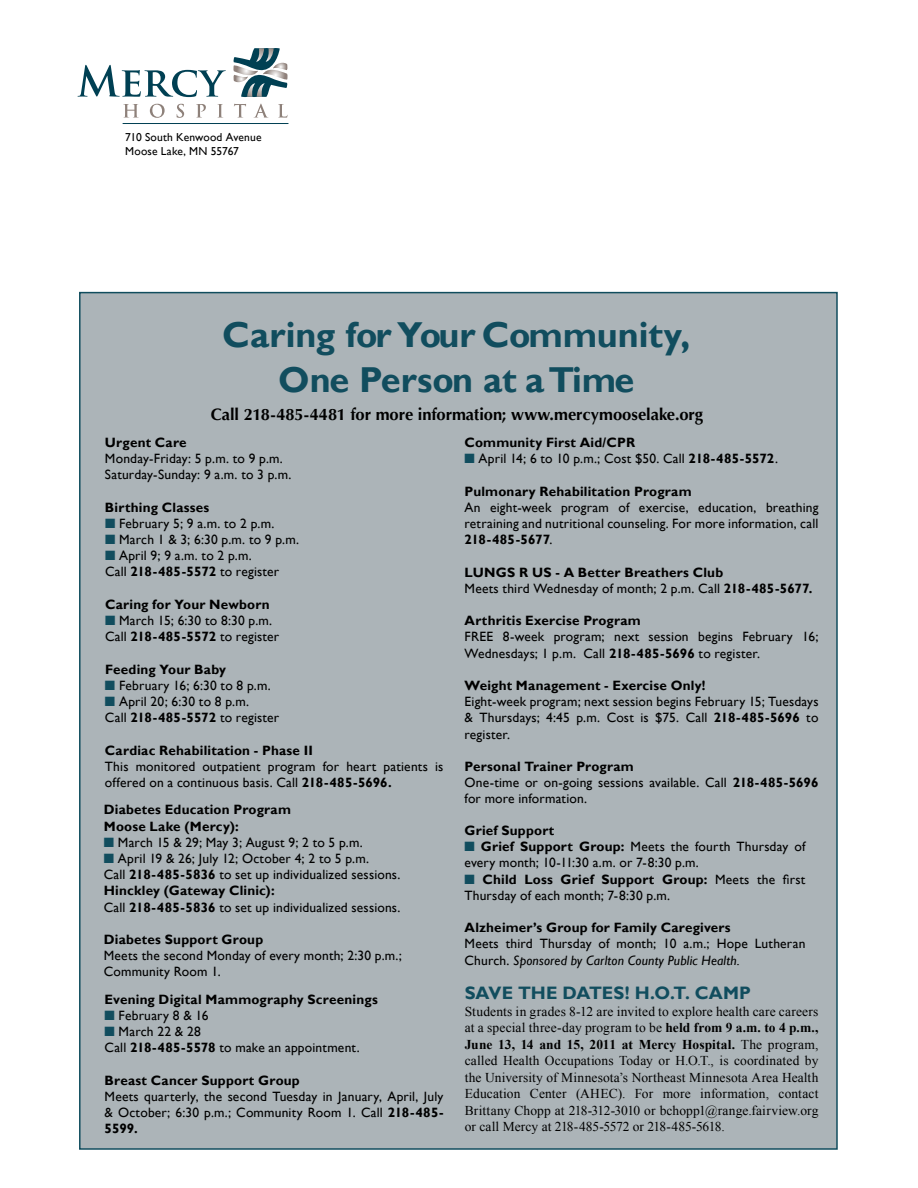
<style>
.page{position:relative;width:918px;height:1188px;background:#fff}
.page>*{position:absolute;margin:0;border:0;box-sizing:border-box;transform-origin:0 0}
.t1{font:700 36px/45px "Gill Sans";letter-spacing:-.005em;color:#114d5e;text-align:center}
.t2{font:700 18px "Gill Sans";color:#114d5e}
.t3{font:700 16.5px "Optima";color:#000}
.t4{font:13.5px/16.2px "Gill Sans";letter-spacing:.015em;color:#000}
.t5{font:700 13.5px/16.2px "Gill Sans";letter-spacing:.015em;color:#000}
.t6{font:13.5px/16.5px "Times New Roman";letter-spacing:.005em;color:#000;text-align:justify}
.t7{font:11.55px/13.8px "Gill Sans";letter-spacing:.015em;color:#000}
.s1{color:#114d5e}
.s2{font-weight:700}
.s3{font-weight:400}
.s4{font-style:italic}
</style>
<div class="page">
<div style="left:79px;top:292px;width:759px;height:858px;background:#acb4b8;border:2px solid #114d5e"></div>
<svg style="left:78px;top:65px;width:148px;height:32px"></svg>
<svg style="left:233px;top:48px;width:55px;height:49px"></svg>
<svg style="left:123px;top:104px;width:16px;height:14px"></svg>
<svg style="left:150px;top:104px;width:15px;height:14px"></svg>
<svg style="left:177px;top:104px;width:7px;height:14px"></svg>
<svg style="left:196px;top:104px;width:10px;height:14px"></svg>
<svg style="left:217px;top:104px;width:6px;height:14px"></svg>
<svg style="left:234px;top:104px;width:12px;height:14px"></svg>
<svg style="left:254px;top:104px;width:14px;height:14px"></svg>
<svg style="left:278px;top:104px;width:9px;height:14px"></svg>
<hr style="left:123px;top:123px;width:165px;height:1px;background:#004053">
<p class="t7" style="left:125px;top:131px;width:138px">710 South Kenwood Avenue<br>Moose Lake, MN 55767</p>
<h1 class="t1" style="left:222px;top:313px;width:469px">Caring for Your Community,<br>One Person at a Time</h1>
<p class="t3" style="left:211px;top:404px;width:494px">Call 218-485-4481 for more information; www.mercymooselake.org</p>
<p class="t5" style="left:105px;top:435px;width:83px">Urgent Care</p>
<p class="t4" style="left:105px;top:451px;width:188px">Monday-Friday: 5 p.m. to 9 p.m.<br>Saturday-Sunday: 9 a.m. to 3 p.m.</p>
<p class="t5" style="left:105px;top:499px;width:106px">Birthing Classes</p>
<p class="t4" style="left:105px;top:515px;width:171px"><span class="s1">■</span> February 5; 9 a.m. to 2 p.m.</p>
<p class="t4" style="left:105px;top:532px;width:196px"><span class="s1">■</span> March 1 &amp; 3; 6:30 p.m. to 9 p.m.</p>
<p class="t4" style="left:105px;top:548px;width:176px"><span class="s1">■</span> April 9; 9 a.m. to 2 p.m.<br>Call <span class="s2">218-485-5572</span> to register</p>
<p class="t5" style="left:105px;top:597px;width:166px">Caring for Your Newborn</p>
<p class="t4" style="left:105px;top:613px;width:176px"><span class="s1">■</span> March 15; 6:30 to 8:30 p.m.<br>Call <span class="s2">218-485-5572</span> to register</p>
<p class="t5" style="left:105px;top:661px;width:123px">Feeding Your Baby</p>
<p class="t4" style="left:105px;top:677px;width:167px"><span class="s1">■</span> February 16; 6:30 to 8 p.m.</p>
<p class="t4" style="left:105px;top:694px;width:176px"><span class="s1">■</span> April 20; 6:30 to 8 p.m.<br>Call <span class="s2">218-485-5572</span> to register</p>
<p class="t5" style="left:105px;top:742px;width:210px">Cardiac Rehabilitation - Phase II</p>
<p class="t4" style="left:105px;top:758px;width:340px">This monitored outpatient program for heart patients is offered on a continuous basis. Call <span class="s2">218-485-5696.</span></p>
<p class="t5" style="left:104px;top:802px;width:189px">Diabetes Education Program<br>Moose Lake (Mercy):</p>
<p class="t4" style="left:104px;top:834px;width:261px"><span class="s1">■</span> March 15 &amp; 29; May 3; August 9; 2 to 5 p.m.</p>
<p class="t4" style="left:104px;top:851px;width:298px"><span class="s1">■</span> April 19 &amp; 26; July 12; October 4; 2 to 5 p.m.<br>Call <span class="s2">218-485-5836</span> to set up individualized sessions.<br><span class="s2">Hinckley (Gateway Clinic):<br></span>Call <span class="s2">218-485-5836</span> to set up individualized sessions.</p>
<p class="t5" style="left:104px;top:932px;width:161px">Diabetes Support Group</p>
<p class="t4" style="left:104px;top:948px;width:300px">Meets the second Monday of every month; 2:30 p.m.;<br>Community Room 1.</p>
<p class="t5" style="left:105px;top:992px;width:275px">Evening Digital Mammography Screenings</p>
<p class="t4" style="left:105px;top:1008px;width:105px"><span class="s1">■</span> February 8 &amp; 16</p>
<p class="t4" style="left:105px;top:1024px;width:257px"><span class="s1">■</span> March 22 &amp; 28<br>Call <span class="s2">218-485-5578</span> to make an appointment.</p>
<p class="t5" style="left:105px;top:1073px;width:197px">Breast Cancer Support Group</p>
<p class="t4" style="left:105px;top:1089px;width:341px;text-align:justify">Meets quarterly, the second Tuesday in January, April, July &amp; October; 6:30 p.m.; Community Room 1. Call <span class="s2">218-485- 5599.</span></p>
<p class="t5" style="left:465px;top:435px;width:172px">Community First Aid/CPR</p>
<p class="t4" style="left:465px;top:451px;width:315px"><span class="s1">■</span> April 14; 6 to 10 p.m.; Cost $50. Call <span class="s2">218-485-5572</span>.</p>
<p class="t5" style="left:465px;top:483px;width:229px">Pulmonary Rehabilitation Program</p>
<p class="t4" style="left:465px;top:499px;width:355px;text-align:justify">An eight-week program of exercise, education, breathing retraining and nutritional counseling. For more information, call <span class="s2">218-485-5677</span>.</p>
<p class="t5" style="left:465px;top:564px;width:350px">LU NGS R US - A Better Breathers Club<br><span class="s3">Meets third Wednesday of month; 2 p.m. Call</span> 218-485-5677.</p>
<p class="t5" style="left:465px;top:613px;width:178px">Arthritis Exercise Program</p>
<p class="t4" style="left:465px;top:629px;width:355px">FREE 8-week program; next session begins February 16;<br>Wednesdays; 1 p.m. Call <span class="s2">218-485-5696</span> to register.</p>
<p class="t5" style="left:465px;top:678px;width:243px">Weight Management - Exercise Only!</p>
<p class="t4" style="left:465px;top:694px;width:356px;text-align:justify">Eight-week program; next session begins February 15; Tuesdays &amp; Thursdays; 4:45 p.m. Cost is $75. Call <span class="s2">218-485-5696</span> to register.</p>
<p class="t4" style="left:465px;top:759px;width:355px"><span class="s2">Personal Trainer Program<br></span>One-time or on-going sessions available. Call <span class="s2">218-485-5696 </span>for more information.</p>
<p class="t5" style="left:465px;top:823px;width:91px">Grief Support</p>
<p class="t4" style="left:465px;top:839px;width:342px"><span class="s1">■</span> <span class="s2">Grief Support Group:</span> Meets the fourth Thursday of every month; 10-11:30 a.m. or 7-8:30 p.m.</p>
<p class="t4" style="left:465px;top:871px;width:342px"><span class="s1">■</span> <span class="s2">Child Loss Grief Support Group:</span> Meets the first<br>Thursday of each month; 7-8:30 p.m.</p>
<p class="t5" style="left:465px;top:920px;width:268px">Alzheimer’s Group for Family Caregivers</p>
<p class="t4" style="left:465px;top:936px;width:342px">Meets third Thursday of month; 10 a.m.; Hope Lutheran<br>Church. <span class="s4">Sponsored by Carlton County Public Health.</span></p>
<h2 class="t2" style="left:465px;top:982px;width:25px">save</h2>
<h2 class="t2" style="left:518px;top:982px;width:14px">the</h2>
<h2 class="t2" style="left:563px;top:982px;width:27px">date</h2>
<h2 class="t2" style="left:614px;top:982px;width:111px">s! H.O.T. camp</h2>
<p class="t6" style="left:465px;top:1003px;width:355px">Students in grades 8-12 are invited to explore health care careers at a special three-day program to be <span class="s2">held from 9 a.m. to 4 p.m., June 13, 14 and 15, 2011 at Mercy Hospital.</span> The program, called Health Occupations Today or H.O.T., is coordinated by the University of Minnesota’s Northeast Minnesota Area Health Education Center (AHEC). For more information, contact Brittany Chopp at 218-312-3010 or bchopp1@range.fairview.org or call Mercy at 218-485-5572 or 218-485-5618.</p>
</div>
